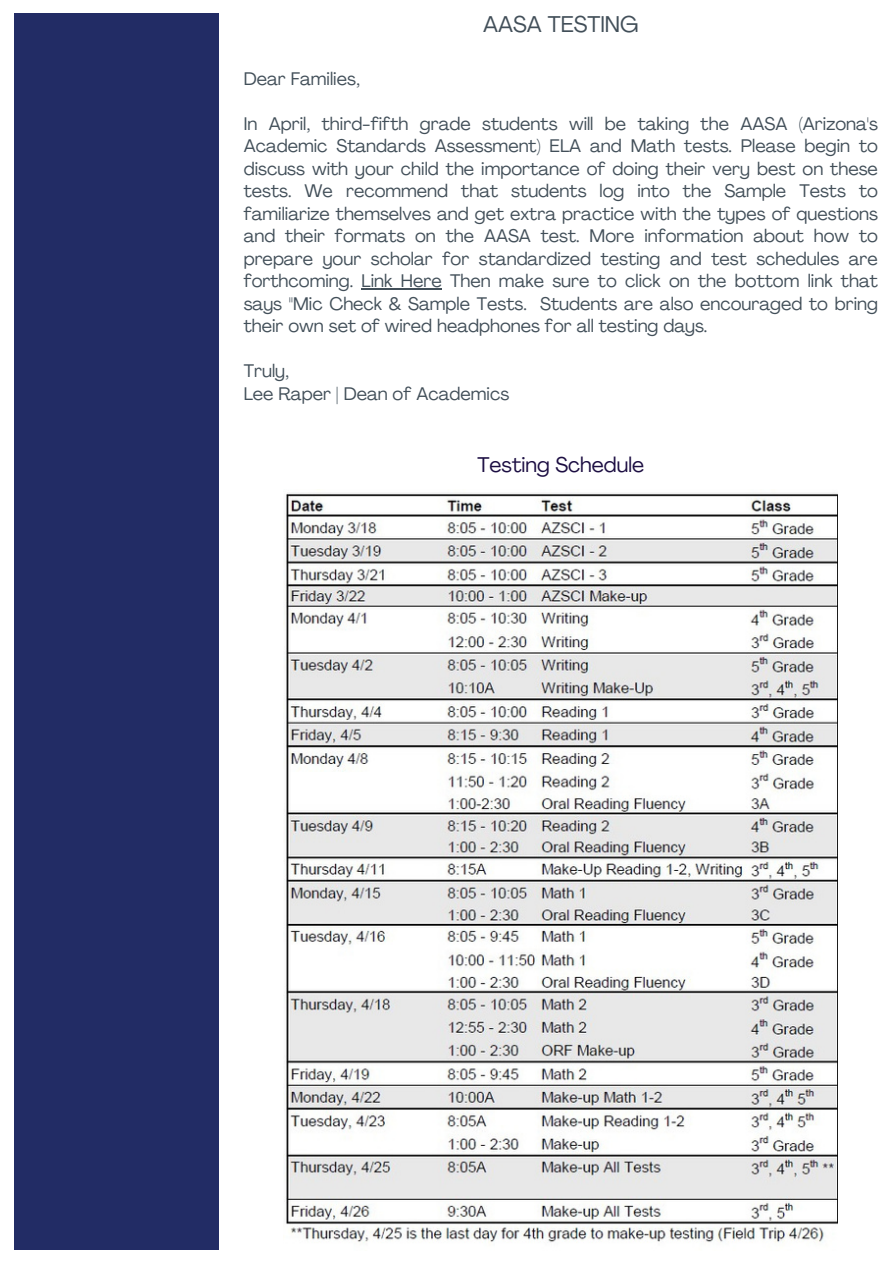
<style>
.page{position:relative;width:894px;height:1264px;background:#fff}
.page>*{position:absolute;margin:0;border:0;box-sizing:border-box;transform-origin:0 0}
.t1{font:22.5px "Agrandir";color:#424f59}
.t2{font:21px "Agrandir";color:#1c0e42}
.t3{font:18px/22.5px "Agrandir";color:#424f59;text-align:justify}
</style>
<div class="page">
<div style="left:14px;top:13px;width:204px;height:1236px;background:#222c65"></div>
<hr style="left:361px;top:288px;width:80px;height:1px;background:#424f59">
<img style="left:284px;top:492px;width:553px;height:751px">
<p class="t1" style="left:483px;top:15px;width:157px">AASA TESTING</p>
<p class="t3" style="left:243px;top:69px;width:118px">Dear Families,</p>
<p class="t3" style="left:243px;top:114px;width:635px">In April, third-fifth grade students will be taking the AASA (Arizona's Academic Standards Assessment) ELA and Math tests. Please begin to discuss with your child the importance of doing their very best on these tests. We recommend that students log into the Sample Tests to familiarize themselves and get extra practice with the types of questions and their formats on the AASA test. More information about how to prepare your scholar for standardized testing and test schedules are forthcoming. Link Here Then make sure to click on the bottom link that says "Mic Check &amp; Sample Tests. Students are also encouraged to bring their own set of wired headphones for all testing days.</p>
<p class="t3" style="left:243px;top:361px;width:267px">Truly,<br>Lee Raper | Dean of Academics</p>
<p class="t2" style="left:477px;top:456px;width:168px">Testing Schedule</p>
</div>
